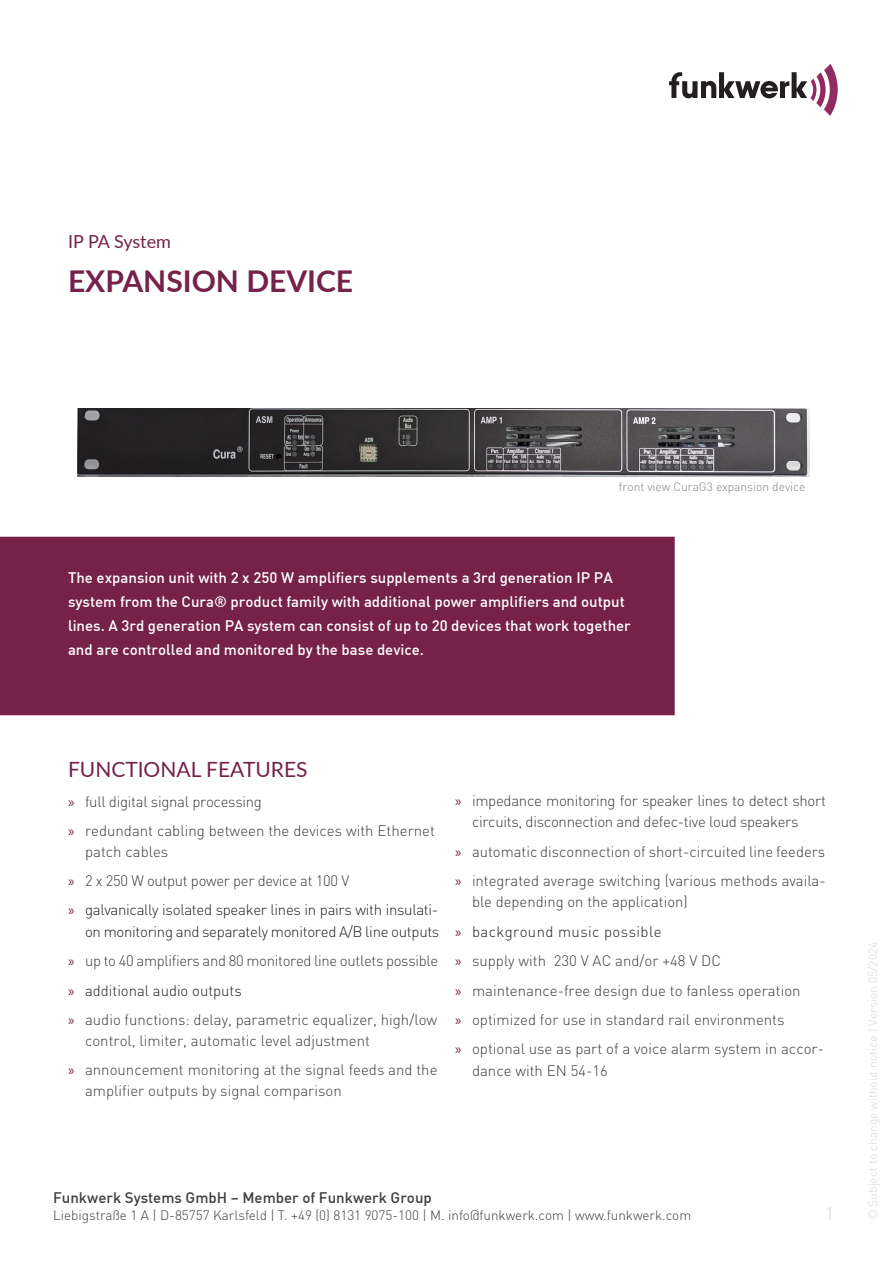
<style>
.page{position:relative;width:893px;height:1263px;background:#fff}
.page>*{position:absolute;margin:0;border:0;box-sizing:border-box;transform-origin:0 0}
.t1{font:700 30px "Lato";color:#75214a}
.t2{font:21px "Lato";color:#75214a}
.t3{font:18px "Lato";color:#75214a}
.t4{font:300 18px "DIN";color:#d9d9d9}
.t5{font:300 15px/29.4px "DIN";color:#3c3c3c}
.t6{font:300 15px/29.4px "DIN";letter-spacing:-.02em;color:#3c3c3c}
.Fließtext{font:500 15px/24px "DIN";color:#fff}
.t7{font:300 15px/29px "DIN";color:#3e3e3f}
.t8{font:300 15px/29.2px "DIN";letter-spacing:-.02em;color:#231f20}
.t9{font:500 15px "DIN";color:#3e3e3f}
.t10{font:300 13.5px "DIN";color:#3e3e3f}
.t11{font:300 12px "DIN";color:#d9d9d9}
.Fließtext-2{font:300 12px "DIN";color:#808080}
.s1{font-family:"Myriad Pro";font-weight:400;color:#75214a}
.s2{color:#3c3c3c}
.s3{color:#231f20}
.s4{color:#3e3e3f}
.s5{font-family:"DIN Medium";font-weight:400}
</style>
<div class="page">
<svg style="left:669px;top:64px;width:169px;height:52px"></svg>
<div style="left:0;top:537px;width:675px;height:178px;background:#75214a"></div>
<img style="left:77px;top:408px;width:732px;height:68px">
<p class="t3" style="left:68px;top:229px;width:104px">IP PA System</p>
<p class="t1" style="left:68px;top:259px;width:287px">EXPANSION DEVICE</p>
<p class="Fließtext-2" style="left:619px;top:479px;width:188px">front view CuraG3 expansion device</p>
<p class="Fließtext" style="left:68px;top:565px;width:564px">The expansion unit with 2 x 250 W amplifiers supplements a 3rd generation IP PA system from the Cura® product family with additional power amplifiers and output lines. A 3rd generation PA system can consist of up to 20 devices that work together and are controlled and monitored by the base device.</p>
<p class="t2" style="left:68px;top:754px;width:241px">FUNCTIONAL FEATURES</p>
<p class="t5" style="left:68px;top:786px;width:368px;line-height:29px"><span class="s1">»</span> full digital signal processing<br><span class="s1">»</span> redundant cabling between the devices with Ethernet</p>
<p class="t8" style="left:68px;top:836px;width:372px;text-indent:17px"><span class="s2">patch cables<br></span><span class="s1">»</span> <span class="s2">2 x 250 W output power per device at 100 V<br></span><span class="s1">»</span> galvanically isolated speaker lines in pairs with insulati-</p>
<p class="t6" style="left:68px;top:916px;width:373px;text-indent:17px"><span class="s3">on monitoring and separately monitored A/B line outputs </span><span class="s1">»</span> up to 40 amplifiers and 80 monitored line outlets possible <span class="s1">»</span> <span class="s3">additional audio outputs<br></span><span class="s1">»</span> audio functions: delay, parametric equalizer, high/low</p>
<p class="t7" style="left:68px;top:1025px;width:371px;text-indent:17px"><span class="s2">control, limiter, automatic level adjustment<br></span><span class="s1">»</span> announcement monitoring at the signal feeds and the</p>
<p class="t7" style="left:85px;top:1075px;width:258px">amplifier outputs by signal comparison</p>
<p class="t6" style="left:472px;top:790px;width:355px;line-height:21px;text-indent:-17px"><span class="s1">»</span> impedance monitoring for speaker lines to detect short circuits, disconnection and defec-tive loud speakers</p>
<p class="t5" style="left:455px;top:836px;width:372px;line-height:29px"><span class="s1">»</span> automatic disconnection of short-circuited line feeders <span class="s1">»</span> integrated average switching (various methods availa-</p>
<p class="t5" style="left:455px;top:887px;width:371px;text-indent:17px">ble depending on the application)<br><span class="s1">»</span> <span class="s3">background music possible<br></span><span class="s1">»</span> supply with 230 V AC and/or +48 V DC<br><span class="s1">»</span> maintenance-free design due to fanless operation<br><span class="s1">»</span> <span class="s4">optimized for use in standard rail environments<br></span><span class="s1">»</span> optional use as part of a voice alarm system in accor-</p>
<p class="t5" style="left:472px;top:1055px;width:137px">dance with EN 54-16</p>
<p class="t9" style="left:53px;top:1188px;width:380px">Funkwerk Systems GmbH – <span class="s5">Member</span> of Funkwerk <span class="s5">Group</span></p>
<p class="t10" style="left:53px;top:1207px;width:640px">Liebigstraße 1 A | D-85757 Karlsfeld | T. +49 (0) 8131 9075-100 | M. info@funkwerk.com | www.funkwerk.com</p>
<p class="t4" style="left:825px;top:1203px;width:11px">1</p>
<p class="t11" style="left:865px;top:1220px;width:280px;rotate:-90deg">© Subject to change without notice | Version 05/2024</p>
</div>
